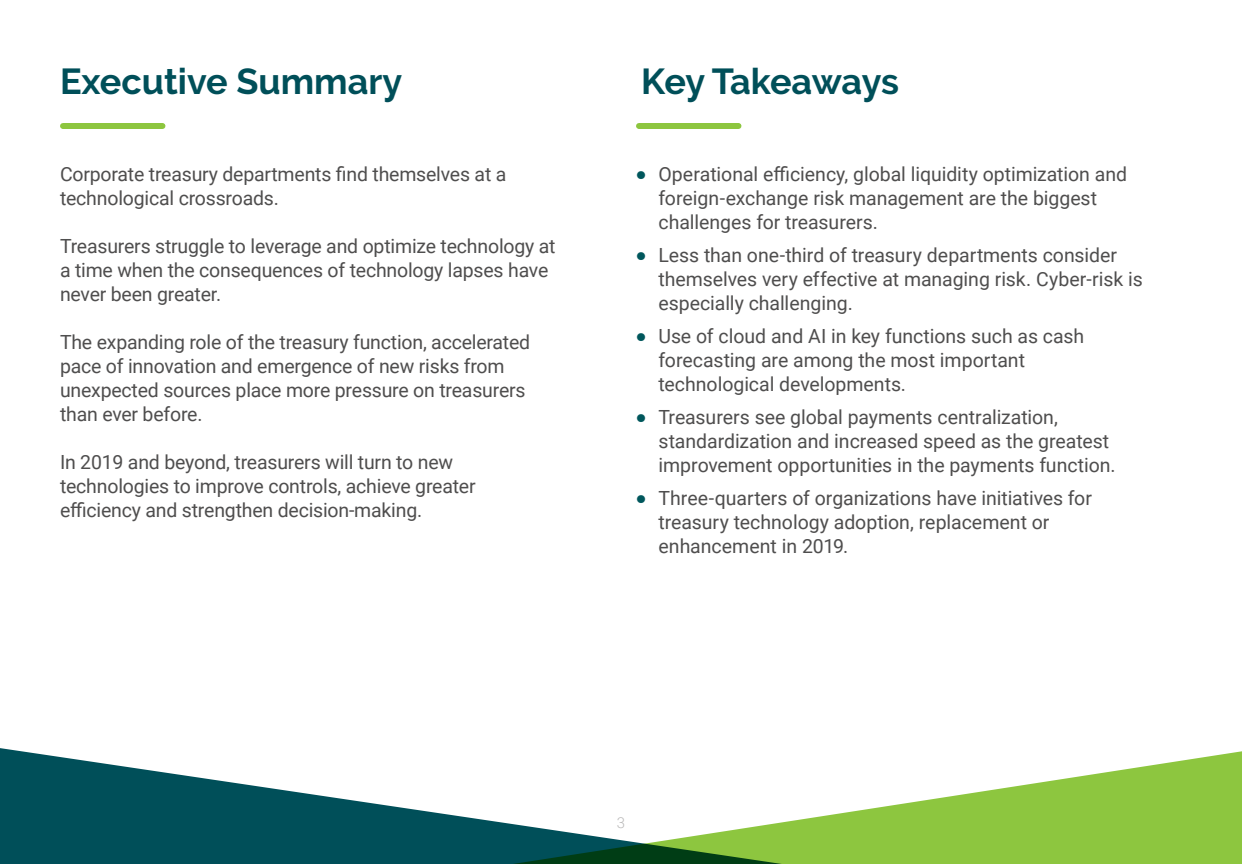
<style>
.page{position:relative;width:1242px;height:864px;background:#fff}
.page>*{position:absolute;margin:0;border:0;box-sizing:border-box;transform-origin:0 0}
.t1{font:700 36px "Raleway";color:#004f59}
.t2{font:19.5px/24px "Roboto";letter-spacing:-.01em;color:#4f4e4e}
.t3{font:300 15px "Roboto";color:#bbbaba}
.s1{font-family:"Wigrum";font-weight:300;color:#00575c}
</style>
<div class="page">
<svg style="left:832px;top:751px;width:410px;height:113px;fill:#8dc63f"></svg>
<svg style="left:0;top:748px;width:832px;height:116px"></svg>
<div style="left:63px;top:123px;width:99px;height:6px;background:#8dc63f"></div>
<div style="left:639px;top:123px;width:99px;height:6px;background:#8dc63f"></div>
<h1 class="t1" style="left:60px;top:61px;width:344px">Executive Summary</h1>
<h1 class="t1" style="left:641px;top:61px;width:259px">Key Takeaways</h1>
<p class="t2" style="left:60px;top:161px;width:448px">Corporate treasury departments find themselves at a technological crossroads.</p>
<p class="t2" style="left:60px;top:233px;width:497px">Treasurers struggle to leverage and optimize technology at a time when the consequences of technology lapses have never been greater.</p>
<p class="t2" style="left:60px;top:329px;width:472px">The expanding role of the treasury function, accelerated pace of innovation and emergence of new risks from unexpected sources place more pressure on treasurers than ever before.</p>
<p class="t2" style="left:60px;top:449px;width:417px">In 2019 and beyond, treasurers will turn to new technologies to improve controls, achieve greater efficiency and strengthen decision-making.</p>
<p class="t2" style="left:658px;top:161px;width:470px;text-indent:-23px"><span class="s1">●</span> Operational efficiency, global liquidity optimization and foreign-exchange risk management are the biggest challenges for treasurers.</p>
<p class="t2" style="left:658px;top:242px;width:486px;text-indent:-23px"><span class="s1">●</span> Less than one-third of treasury departments consider themselves very effective at managing risk. Cyber-risk is especially challenging.</p>
<p class="t2" style="left:658px;top:323px;width:427px;text-indent:-23px"><span class="s1">●</span> Use of cloud and AI in key functions such as cash forecasting are among the most important technological developments.</p>
<p class="t2" style="left:658px;top:404px;width:459px;text-indent:-23px"><span class="s1">●</span> Treasurers see global payments centralization, standardization and increased speed as the greatest improvement opportunities in the payments function.</p>
<p class="t2" style="left:658px;top:485px;width:435px;text-indent:-23px"><span class="s1">●</span> Three-quarters of organizations have initiatives for treasury technology adoption, replacement or enhancement in 2019.</p>
<p class="t3" style="left:617px;top:812px;width:10px">3</p>
</div>
